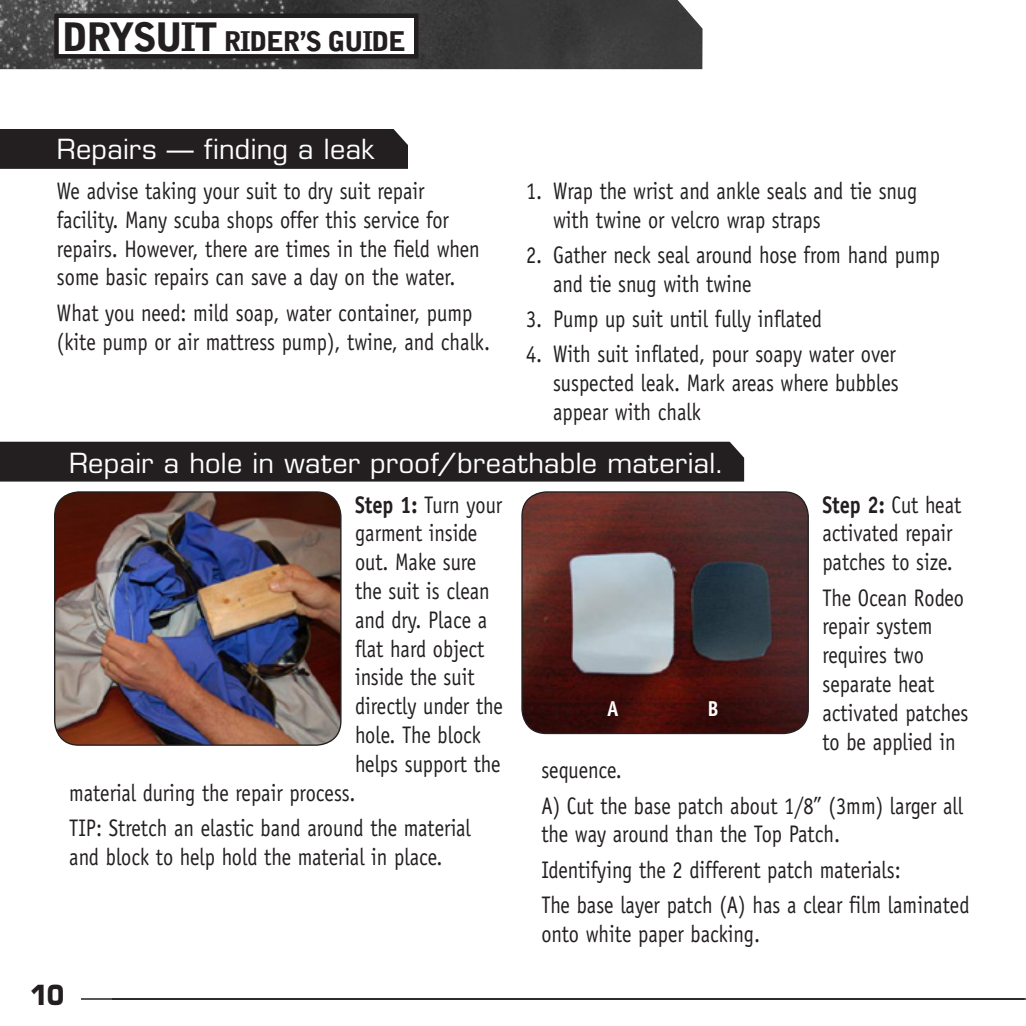
<style>
.page{position:relative;width:1026px;height:1026px;background:#fff}
.page>*{position:absolute;margin:0;border:0;box-sizing:border-box;transform-origin:0 0}
.Subhead{font:27px "Eurostile";letter-spacing:.015em;color:#fff}
.t1{font:900 27px "Bell Gothic Std";letter-spacing:-.05em;color:#231f20}
.t2{font:700 27px "Eurostile";color:#231f20;scale:.9 1}
.Bodytext{font:24px/28.8px "Officina Sans";color:#231f20;scale:.85 1}
.bodytext{font:700 21.6px "Officina Sans Std";color:#fff;scale:.9 1}
.s1{font-size:39px}
.s2{font-family:"Officina Sans Std";font-weight:700}
</style>
<div class="page">
<div style="left:0;top:129px;width:408px;height:40px;background:#231f20"></div>
<div style="left:0;top:442px;width:744px;height:40px;background:#231f20"></div>
<hr style="left:81px;top:998px;width:945px;height:2px;background:#231f20">
<img style="left:0;top:0;width:703px;height:69px">
<div style="left:57px;top:16px;width:359px;height:40px;background:#fff"></div>
<div style="left:54px;top:14px;width:364px;height:45px;border:4px solid #231f20"></div>
<img style="left:55px;top:492px;width:285px;height:253px">
<div style="left:54px;top:491px;width:288px;height:255px;border:1px solid #231f20;border-radius:24px"></div>
<img style="left:522px;top:492px;width:286px;height:241px">
<div style="left:521px;top:491px;width:288px;height:243px;border:1px solid #231f20;border-radius:24px"></div>
<p class="t1" style="left:62px;top:26px;width:345px"><span class="s1">DRYSUIT</span> RIDER’S GUIDE</p>
<p class="Subhead" style="left:57px;top:133px;width:319px">Repairs — finding a leak</p>
<p class="Bodytext" style="left:57px;top:177px;width:499px">We advise taking your suit to dry suit repair facility. Many scuba shops offer this service for repairs. However, there are times in the field when some basic repairs can save a day on the water.</p>
<p class="Bodytext" style="left:57px;top:298px;width:511px">What you need: mild soap, water container, pump (kite pump or air mattress pump), twine, and chalk.</p>
<p class="Bodytext" style="left:553px;top:177px;width:430px;text-indent:-27px">1. Wrap the wrist and ankle seals and tie snug with twine or velcro wrap straps</p>
<p class="Bodytext" style="left:553px;top:241px;width:457px;text-indent:-27px">2. Gather neck seal around hose from hand pump and tie snug with twine</p>
<p class="Bodytext" style="left:526px;top:305px;width:350px">3. Pump up suit until fully inflated</p>
<p class="Bodytext" style="left:553px;top:340px;width:408px;text-align:justify;text-indent:-27px">4. With suit inflated, pour soapy water over suspected leak. Mark areas where bubbles appear with chalk</p>
<p class="Subhead" style="left:69px;top:447px;width:656px">Repair a hole in water proof/breathable material.</p>
<p class="Bodytext" style="left:355px;top:490px;width:175px"><span class="s2">Step 1:</span> Turn your</p>
<p class="Bodytext" style="left:355px;top:519px;width:145px">garment inside</p>
<p class="Bodytext" style="left:355px;top:548px;width:144px">out. Make sure</p>
<p class="Bodytext" style="left:355px;top:577px;width:160px">the suit is clean</p>
<p class="Bodytext" style="left:355px;top:605px;width:157px">and dry. Place a</p>
<p class="Bodytext" style="left:355px;top:634px;width:154px">flat hard object</p>
<p class="Bodytext" style="left:355px;top:663px;width:142px">inside the suit</p>
<p class="Bodytext" style="left:355px;top:692px;width:175px">directly under the</p>
<p class="Bodytext" style="left:355px;top:721px;width:150px">hole. The block</p>
<p class="Bodytext" style="left:355px;top:749px;width:173px">helps support the</p>
<p class="Bodytext" style="left:69px;top:778px;width:338px">material during the repair process.</p>
<p class="Bodytext" style="left:69px;top:813px;width:474px">TIP: Stretch an elastic band around the material and block to help hold the material in place.</p>
<p class="Bodytext" style="left:822px;top:490px;width:165px"><span class="s2">Step 2:</span> Cut heat activated repair patches to size.</p>
<p class="Bodytext" style="left:822px;top:583px;width:173px">The Ocean Rodeo repair system requires two separate heat activated patches to be applied in</p>
<p class="bodytext" style="left:607px;top:695px;width:14px">A</p>
<p class="bodytext" style="left:708px;top:695px;width:14px">B</p>
<p class="Bodytext" style="left:541px;top:756px;width:96px">sequence.</p>
<p class="Bodytext" style="left:541px;top:791px;width:498px">A) Cut the base patch about 1/8” (3mm) larger all the way around than the Top Patch.</p>
<p class="Bodytext" style="left:541px;top:855px;width:424px">Identifying the 2 different patch materials:</p>
<p class="Bodytext" style="left:541px;top:891px;width:505px">The base layer patch (A) has a clear film laminated onto white paper backing.</p>
<p class="t2" style="left:30px;top:978px;width:40px">10</p>
</div>
